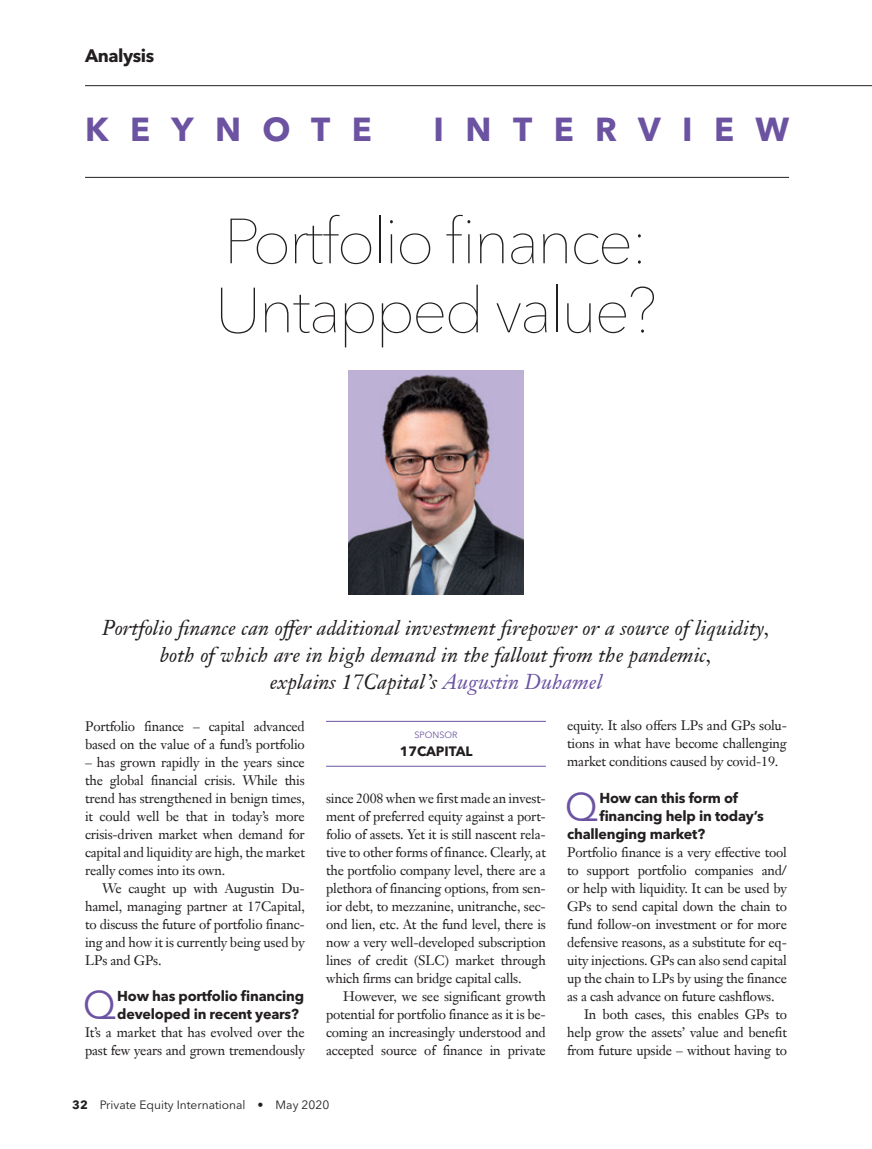
<style>
.page{position:relative;width:872px;height:1149px;background:#fff}
.page>*{position:absolute;margin:0;border:0;box-sizing:border-box;transform-origin:0 0}
.t1{font:200 63px/69px "Avenir Next LT Pro";letter-spacing:-.04em;color:#231f20}
.t2{font:39.6px "Avenir Next LT Pro";color:#6b53a2}
.t3{font:700 33px "Avenir Next LT Pro";letter-spacing:.65em;color:#6b53a2}
.t4{font:italic 21px/27px "Janson Text LT Pro";letter-spacing:.005em;color:#231f20;text-align:center}
.t5{font:700 18px "Avenir Next LT Pro";letter-spacing:-.025em;color:#231f20}
.t6{font:700 14.25px/18px "Avenir Next LT Pro";letter-spacing:-.015em;color:#231f20}
.t7{font:13.5px/18px "Janson Text LT Pro";letter-spacing:-.015em;color:#231f20;text-align:justify}
.t8{font:700 13.5px "Avenir Next LT Pro";letter-spacing:-.005em;color:#231f20}
.t9{font:12px "Avenir Next LT Pro";color:#231f20}
.t10{font:9px "Avenir Next LT Pro";color:#6b53a2}
.s1{color:#6b53a2}
.s2{font-weight:700}
</style>
<div class="page">
<hr style="left:85px;top:85px;width:787px;height:1px;background:#231f20">
<hr style="left:85px;top:177px;width:704px;height:1px;background:#231f20">
<hr style="left:326px;top:720px;width:220px;height:1px;background:#6b53a2">
<hr style="left:326px;top:765px;width:220px;height:1px;background:#6b53a2">
<img style="left:348px;top:370px;width:176px;height:224px">
<h3 class="t5" style="left:85px;top:45px;width:71px">Analysis</h3>
<h3 class="t3" style="left:85px;top:110px;width:288px">KEYNOTE</h3>
<h3 class="t3" style="left:433px;top:110px;width:357px">INTERVIEW</h3>
<h1 class="t1" style="left:215px;top:207px;width:444px">Portfolio finance:<br>Untapped value?</h1>
<h3 class="t4" style="left:102px;top:614px;width:669px">Portfolio finance can offer additional investment firepower or a source of liquidity, both of which are in high demand in the fallout from the pandemic,<br>explains 17Capital’s <span class="s1">Augustin Duhamel</span></h3>
<p class="t7" style="left:85px;top:716px;width:221px">Portfolio finance – capital advanced based on the value of a fund’s portfolio</p>
<p class="t7" style="left:85px;top:752px;width:221px">– has grown rapidly in the years since the global financial crisis. While this trend has strengthened in benign times, it could well be that in today’s more crisis-driven market when demand for capital and liquidity are high, the market really comes into its own.</p>
<p class="t7" style="left:85px;top:878px;width:221px;text-indent:17px">We caught up with Augustin Du&shy;hamel, managing partner at 17Capital, to discuss the future of portfolio financ&shy;ing and how it is currently being used by LPs and GPs.</p>
<h2 class="t2" style="left:83px;top:980px;width:35px">Q</h2>
<p class="t6" style="left:117px;top:986px;width:188px">How has portfolio financing developed in recent years?</p>
<p class="t7" style="left:85px;top:1022px;width:221px">It’s a market that has evolved over the past few years and grown tremendously</p>
<p class="t7" style="left:567px;top:716px;width:221px">equity. It also offers LPs and GPs solu&shy;tions in what have become challenging market conditions caused by covid-19.</p>
<h2 class="t2" style="left:565px;top:782px;width:35px">Q</h2>
<p class="t6" style="left:599px;top:788px;width:140px">How can this form of</p>
<p class="t10" style="left:414px;top:729px;width:44px">SPONSOR</p>
<p class="t8" style="left:400px;top:742px;width:74px">17CAPITAL</p>
<p class="t7" style="left:326px;top:788px;width:221px">since 2008 when we first made an invest&shy;ment of preferred equity against a port&shy;folio of assets. Yet it is still nascent rela&shy;tive to other forms of finance. Clearly, at the portfolio company level, there are a plethora of financing options, from sen&shy;ior debt, to mezzanine, unitranche, sec&shy;ond lien, etc. At the fund level, there is now a very well-developed subscription lines of credit (SLC) market through which firms can bridge capital calls.</p>
<p class="t7" style="left:326px;top:986px;width:221px;text-indent:17px">However, we see significant growth potential for portfolio finance as it is be&shy;coming an increasingly understood and accepted source of finance in private</p>
<p class="t6" style="left:599px;top:806px;width:166px">financing help in today’s</p>
<p class="t6" style="left:567px;top:824px;width:139px">challenging market?</p>
<p class="t7" style="left:567px;top:842px;width:221px">Portfolio finance is a very effective tool</p>
<p class="t7" style="left:567px;top:860px;width:221px">to support portfolio companies and/</p>
<p class="t7" style="left:567px;top:878px;width:221px">or help with liquidity. It can be used by</p>
<p class="t7" style="left:567px;top:896px;width:221px">GPs to send capital down the chain to</p>
<p class="t7" style="left:567px;top:914px;width:221px">fund follow-on investment or for more</p>
<p class="t7" style="left:567px;top:932px;width:221px">defensive reasons, as a substitute for eq-</p>
<p class="t7" style="left:567px;top:950px;width:221px">uity injections. GPs can also send capital</p>
<p class="t7" style="left:567px;top:968px;width:221px">up the chain to LPs by using the finance</p>
<p class="t7" style="left:567px;top:986px;width:209px">as a cash advance on future cashflows.</p>
<p class="t7" style="left:584px;top:1004px;width:204px">In both cases, this enables GPs to</p>
<p class="t7" style="left:567px;top:1022px;width:221px">help grow the assets’ value and benefit</p>
<p class="t7" style="left:567px;top:1040px;width:221px">from future upside – without having to</p>
<p class="t9" style="left:72px;top:1097px;width:258px"><span class="s2">32</span> Private Equity International • May 2020</p>
</div>
